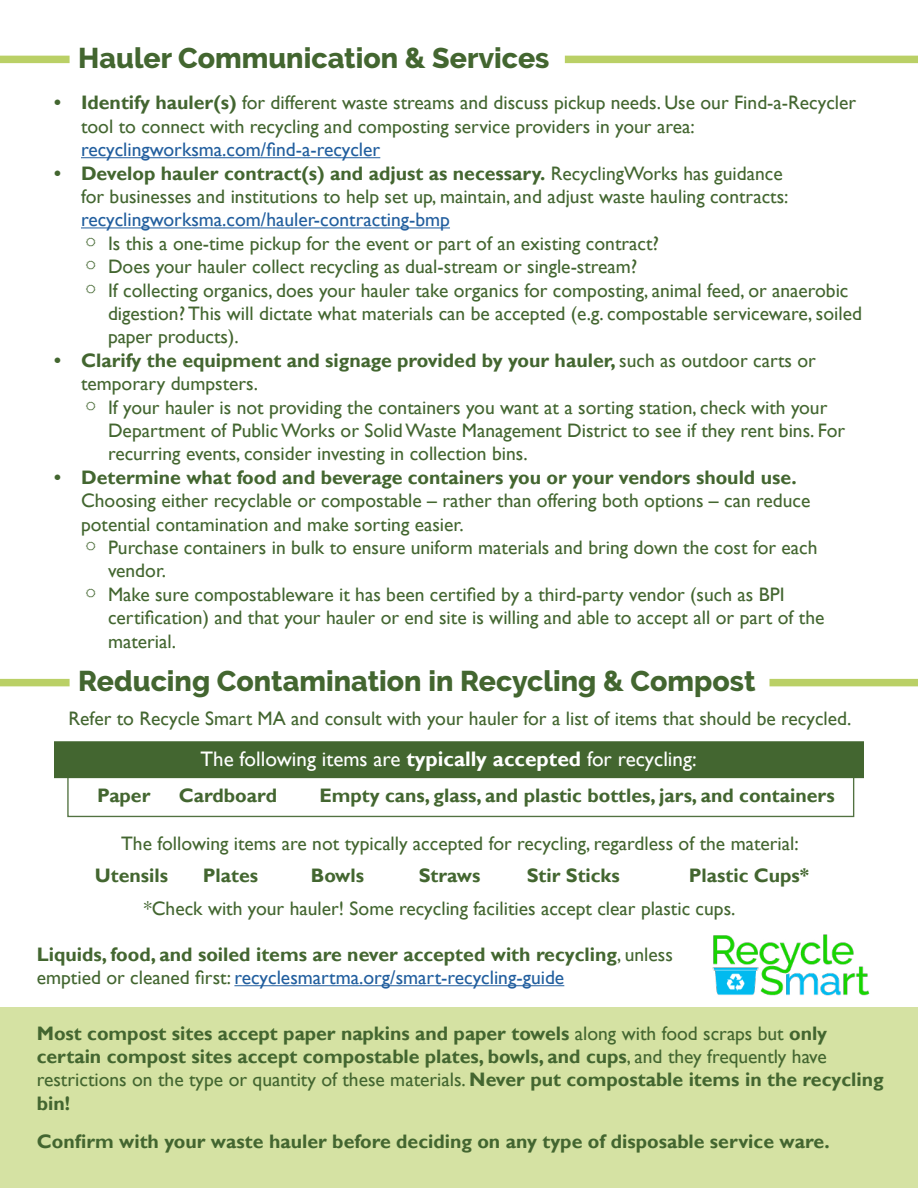
<style>
.page{position:relative;width:918px;height:1188px;background:#fff}
.page>*{position:absolute;margin:0;border:0;box-sizing:border-box;transform-origin:0 0}
.t1{font:800 28.5px "Raleway";color:#436630}
.t2{font:21px "Gill Sans";color:#fff}
.t3{font:19.5px/23.4px "Gill Sans";color:#436630}
.t4{font:700 19.5px/23.4px "Gill Sans";color:#436630}
.t5{font:19.5px "Gill Sans";color:#215e9e}
.s1{font-weight:700}
.s2{font-weight:400}
.s3{font-weight:400;color:#215e9e}
</style>
<div class="page">
<div style="left:0;top:1008px;width:918px;height:180px;background:#d5e2a3"></div>
<div style="left:0;top:56px;width:70px;height:7px;background:#bad066"></div>
<div style="left:565px;top:56px;width:353px;height:7px;background:#bad066"></div>
<hr style="left:81px;top:157px;width:299px;height:1px;background:#215e9e">
<hr style="left:81px;top:227px;width:369px;height:1px;background:#215e9e">
<div style="left:0;top:679px;width:70px;height:7px;background:#bad066"></div>
<div style="left:770px;top:679px;width:148px;height:7px;background:#bad066"></div>
<hr style="left:234px;top:985px;width:330px;height:1px;background:#215e9e">
<div style="left:67px;top:773px;width:787px;height:44px;background:#fff;border:1px solid #436630"></div>
<div style="left:54px;top:741px;width:810px;height:37px;background:#436630;border:1px solid #436630"></div>
<img style="left:712px;top:934px;width:158px;height:62px">
<h1 class="t1" style="left:78px;top:42px;width:473px">Hauler Communication &amp; Services</h1>
<p class="t3" style="left:81px;top:92px;width:777px;text-indent:-27px"><span class="s1">• Identify hauler(s)</span> for different waste streams and discuss pickup needs. Use our Find-a-Recycler tool to connect with recycling and composting service providers in your area:</p>
<p class="t5" style="left:81px;top:138px;width:301px">recyclingworksma.com/find-a-recycler</p>
<p class="t3" style="left:54px;top:162px;width:736px;text-align:right"><span class="s1">• Develop hauler contract(s) and adjust as necessary.</span> RecyclingWorks has guidance for businesses and institutions to help set up, maintain, and adjust waste hauling contracts:</p>
<p class="t5" style="left:81px;top:209px;width:371px">recyclingworksma.com/hauler-contracting-bmp</p>
<p class="t3" style="left:108px;top:232px;width:756px">Is this a one-time pickup for the event or part of an existing contract?<br>Does your hauler collect recycling as dual-stream or single-stream?<br>If collecting organics, does your hauler take organics for composting, animal feed, or anaerobic digestion? This will dictate what materials can be accepted (e.g. compostable serviceware, soiled paper products).</p>
<p class="t4" style="left:81px;top:349px;width:736px;text-indent:-27px">• Clarify the equipment and signage provided by your hauler, <span class="s2">such as outdoor carts or temporary dumpsters.</span></p>
<p class="t3" style="left:108px;top:396px;width:739px">If your hauler is not providing the containers you want at a sorting station, check with your<br>Department of Public Works or Solid Waste Management District to see if they rent bins. For recurring events, consider investing in collection bins.</p>
<p class="t4" style="left:54px;top:466px;width:744px">• Determine what food and beverage containers you or your vendors should use.</p>
<p class="t3" style="left:81px;top:489px;width:731px">Choosing either recyclable or compostable – rather than offering both options – can reduce potential contamination and make sorting easier.</p>
<p class="t3" style="left:108px;top:536px;width:718px">Purchase containers in bulk to ensure uniform materials and bring down the cost for each vendor.<br>Make sure compostableware it has been certified by a third-party vendor (such as BPI certification) and that your hauler or end site is willing and able to accept all or part of the material.</p>
<h1 class="t1" style="left:78px;top:665px;width:679px">Reducing Contamination in Recycling &amp; Compost</h1>
<p class="t3" style="left:69px;top:707px;width:784px">Refer to Recycle Smart MA and consult with your hauler for a list of items that should be recycled.</p>
<p class="t2" style="left:201px;top:747px;width:498px">The following items are <span class="s1">typically accepted</span> for recycling:</p>
<p class="t4" style="left:97px;top:785px;width:55px">Paper</p>
<p class="t4" style="left:179px;top:785px;width:100px">Cardboard</p>
<p class="t4" style="left:319px;top:785px;width:517px">Empty cans, glass, and plastic bottles, jars, and containers</p>
<p class="t3" style="left:121px;top:833px;width:679px">The following items are not typically accepted for recycling, regardless of the material:</p>
<p class="t4" style="left:95px;top:864px;width:75px">Utensils</p>
<p class="t4" style="left:203px;top:864px;width:57px">Plates</p>
<p class="t4" style="left:311px;top:864px;width:55px">Bowls</p>
<p class="t4" style="left:419px;top:864px;width:63px">Straws</p>
<p class="t4" style="left:527px;top:864px;width:94px">Stir Sticks</p>
<p class="t4" style="left:689px;top:864px;width:122px">Plastic Cups*</p>
<p class="t3" style="left:144px;top:897px;width:593px">*Check with your hauler! Some recycling facilities accept clear plastic cups.</p>
<p class="t4" style="left:37px;top:943px;width:638px">Liquids, food, and soiled items are never accepted with recycling<span class="s2">, unless emptied or cleaned first:</span> <span class="s3">recyclesmartma.org/smart-recycling-guide</span></p>
<p class="t4" style="left:37px;top:1022px;width:848px">Most compost sites accept paper napkins and paper towels <span class="s2">along with food scraps but</span> only certain compost sites accept compostable plates, bowls, and cups<span class="s2">, and they frequently have restrictions on the type or quantity of these materials.</span> Never put compostable items in the recycling bin!</p>
<p class="t4" style="left:37px;top:1130px;width:795px">Confirm with your waste hauler before deciding on any type of disposable service ware.</p>
</div>
